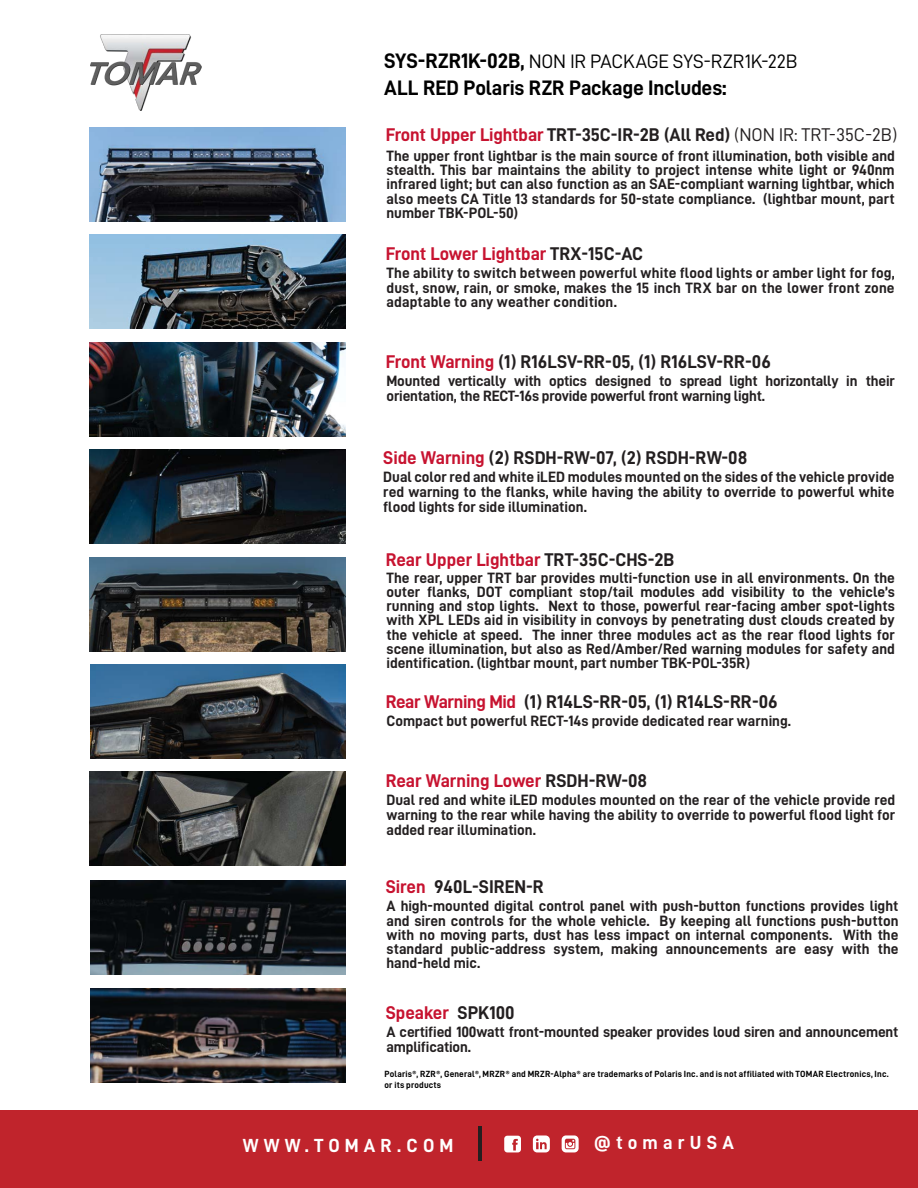
<style>
.page{position:relative;width:918px;height:1188px;background:#fff}
.page>*{position:absolute;margin:0;border:0;box-sizing:border-box;transform-origin:0 0}
.t1{font:21px "D DIN Bold";letter-spacing:-.01em;color:#010101}
.t2{font:19.5px "D DIN";letter-spacing:-.01em;color:#010101}
.t3{font:19.05px "D DIN Bold";letter-spacing:.275em;color:#fff}
.t4{font:18.45px "D DIN Bold";color:#231f20}
.t5{font:18.45px "D DIN Bold";color:#c71330}
.t6{font:15px/14.2px "D DIN Bold";color:#231f20;text-align:justify}
.t7{font:9px/10.5px "D DIN Bold";letter-spacing:.02em;color:#010101}
.s1{font-family:"D DIN Bold";font-size:21px}
.s2{color:#c71330}
.s3{font-family:"D DIN"}
.s4{color:#231f20}
</style>
<div class="page">
<div style="left:0;top:1111px;width:918px;height:77px;background:#c0242c"></div>
<img style="left:91px;top:34px;width:111px;height:77px">
<img style="left:90px;top:665px;width:256px;height:93px">
<img style="left:90px;top:772px;width:255px;height:94px">
<img style="left:90px;top:127px;width:255px;height:94px">
<img style="left:90px;top:235px;width:255px;height:94px">
<img style="left:90px;top:342px;width:255px;height:94px">
<img style="left:90px;top:450px;width:255px;height:94px">
<img style="left:90px;top:557px;width:255px;height:94px">
<img style="left:90px;top:988px;width:256px;height:94px">
<img style="left:90px;top:881px;width:256px;height:94px">
<hr style="left:479px;top:1126px;width:3px;height:34px;background:#231f20">
<svg style="left:504px;top:1136px;width:17px;height:16px"></svg>
<svg style="left:562px;top:1135px;width:17px;height:17px"></svg>
<svg style="left:533px;top:1135px;width:17px;height:17px"></svg>
<h2 class="t2" style="left:384px;top:51px;width:415px"><span class="s1">SYS-RZR1K-02B,</span> NON IR PACKAGE SYS-RZR1K-22B</h2>
<h1 class="t1" style="left:384px;top:77px;width:344px">ALL RED Polaris RZR Package Includes:</h1>
<p class="t4" style="left:386px;top:125px;width:513px"><span class="s2">Front Upper Lightbar</span> TRT-35C-IR-2B (All Red) <span class="s3">(NON IR: TRT-35C-2B)</span></p>
<p class="t6" style="left:387px;top:148px;width:510px">The upper front lightbar is the main source of front illumination, both visible and stealth. This bar maintains the ability to project intense white light or 940nm infrared light; but can also function as an SAE-compliant warning lightbar, which also meets CA Title 13 standards for 50-state compliance. (lightbar mount, part number TBK-POL-50)</p>
<p class="t5" style="left:386px;top:243px;width:259px">Front Lower Lightbar <span class="s4">TRX-15C-AC</span></p>
<p class="t6" style="left:387px;top:265px;width:510px">The ability to switch between powerful white flood lights or amber light for fog, dust, snow, rain, or smoke, makes the 15 inch TRX bar on the lower front zone adaptable to any weather condition.</p>
<p class="t4" style="left:386px;top:351px;width:387px"><span class="s2">Front Warning</span> (1) R16LSV-RR-05, (1) R16LSV-RR-06</p>
<p class="t6" style="left:387px;top:373px;width:510px;line-height:15px">Mounted vertically with optics designed to spread light horizontally in their orientation, the RECT-16s provide powerful front warning light.</p>
<p class="t4" style="left:383px;top:447px;width:366px"><span class="s2">Side Warning</span> (2) RSDH-RW-07, (2) RSDH-RW-08</p>
<p class="t6" style="left:383px;top:469px;width:513px;line-height:15px">Dual color red and white iLED modules mounted on the sides of the vehicle provide red warning to the flanks, while having the ability to override to powerful white flood lights for side illumination.</p>
<p class="t5" style="left:386px;top:549px;width:290px">Rear Upper Lightbar <span class="s4">TRT-35C-CHS-2B</span></p>
<p class="t6" style="left:387px;top:571px;width:510px">The rear, upper TRT bar provides multi-function use in all environments. On the outer flanks, DOT compliant stop/tail modules add visibility to the vehicle’s running and stop lights. Next to those, powerful rear-facing amber spot-lights with XPL LEDs aid in visibility in convoys by penetrating dust clouds created by the vehicle at speed. The inner three modules act as the rear flood lights for scene illumination, but also as Red/Amber/Red warning modules for safety and identification. (lightbar mount, part number TBK-POL-35R)</p>
<p class="t4" style="left:386px;top:691px;width:393px"><span class="s2">Rear Warning Mid</span> (1) R14LS-RR-05, (1) R14LS-RR-06</p>
<p class="t6" style="left:387px;top:714px;width:406px">Compact but powerful RECT-14s provide dedicated rear warning.</p>
<p class="t5" style="left:386px;top:770px;width:263px">Rear Warning Lower <span class="s4">RSDH-RW-08</span></p>
<p class="t6" style="left:387px;top:792px;width:510px;line-height:15px">Dual red and white iLED modules mounted on the rear of the vehicle provide red warning to the rear while having the ability to override to powerful flood light for added rear illumination.</p>
<p class="t4" style="left:386px;top:876px;width:160px"><span class="s2">Siren</span> 940L-SIREN-R</p>
<p class="t6" style="left:387px;top:899px;width:514px">A high-mounted digital control panel with push-button functions provides light and siren controls for the whole vehicle. By keeping all functions push-button with no moving parts, dust has less impact on internal components. With the standard public-address system, making announcements are easy with the hand-held mic.</p>
<p class="t5" style="left:386px;top:1002px;width:130px">Speaker <span class="s4">SPK100</span></p>
<p class="t6" style="left:387px;top:1024px;width:514px;line-height:15px">A certified 100watt front-mounted speaker provides loud siren and announcement amplification.</p>
<p class="t7" style="left:385px;top:1069px;width:506px">Polaris®, RZR®, General®, MRZR® and MRZR-Alpha® are trademarks of Polaris Inc. and is not affiliated with TOMAR Electronics, Inc. or its products</p>
<p class="t3" style="left:243px;top:1135px;width:212px">WWW.TOMAR.COM</p>
<p class="t3" style="left:594px;top:1132px;width:141px">@tomarUSA</p>
</div>
